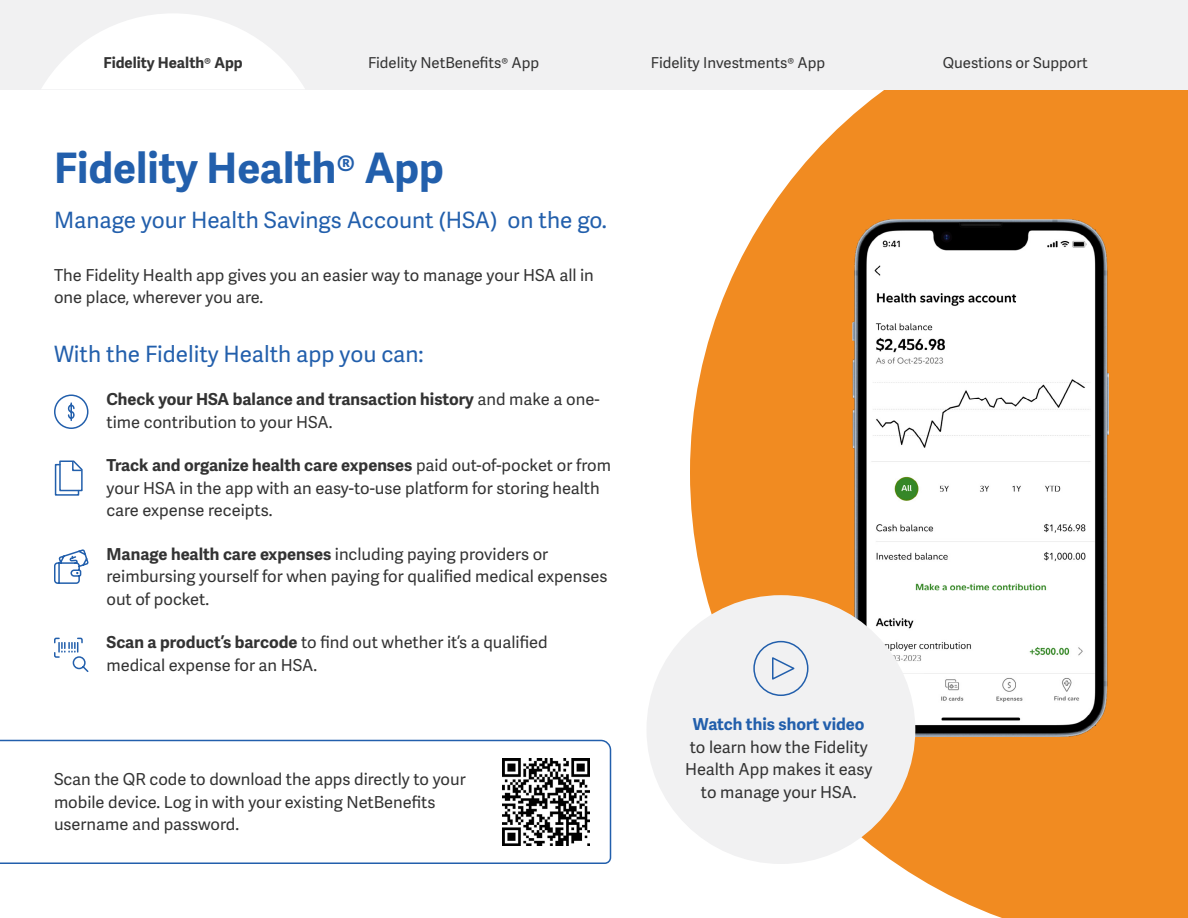
<style>
.page{position:relative;width:1188px;height:918px;background:#fff}
.page>*{position:absolute;margin:0;border:0;box-sizing:border-box;transform-origin:0 0}
.t1{font:700 42px "Adelle Sans";color:#225fac}
.t2{font:22.5px "Adelle Sans";color:#225fac}
.t3{font:16.5px/22.5px "Adelle Sans";color:#333}
.t4{font:700 16.5px/22.5px "Adelle Sans";color:#333}
.t5{font:700 16.5px "Adelle Sans";color:#225fac}
.t6{font:15px "Adelle Sans";color:#333}
.t7{font:700 15px "Adelle Sans";color:#333}
.s1{font-weight:400}
.s2{font-weight:700}
</style>
<div class="page">
<svg style="left:690px;top:89px;width:498px;height:829px;fill:#f18b21"></svg>
<div style="left:0;top:0;width:1188px;height:89px;background:#f1f1f2"></div>
<svg style="left:42px;top:14px;width:263px;height:75px"></svg>
<div style="left:54px;top:394px;width:34px;height:35px;border:2px solid #225fac;border-radius:50%"></div>
<svg style="left:67px;top:402px;width:8px;height:19px"></svg>
<svg style="left:54px;top:460px;width:29px;height:36px"></svg>
<svg style="left:54px;top:549px;width:35px;height:35px"></svg>
<svg style="left:54px;top:637px;width:35px;height:35px"></svg>
<img style="left:852px;top:219px;width:257px;height:518px">
<div style="left:646px;top:595px;width:269px;height:269px;background:#f1f1f2;border-radius:50%"></div>
<svg style="left:753px;top:640px;width:56px;height:56px"></svg>
<svg style="left:0;top:739px;width:612px;height:125px"></svg>
<p class="t7" style="left:103px;top:54px;width:141px">Fidelity Health® App</p>
<p class="t6" style="left:368px;top:54px;width:173px">Fidelity NetBenefits® App</p>
<p class="t6" style="left:943px;top:54px;width:146px">Questions or Support</p>
<p class="t6" style="left:651px;top:54px;width:176px">Fidelity Investments® App</p>
<h1 class="t1" style="left:54px;top:143px;width:392px">Fidelity Health® App</h1>
<h2 class="t2" style="left:54px;top:207px;width:554px">Manage your Health Savings Account (HSA) on the go.</h2>
<p class="t3" style="left:54px;top:264px;width:541px">The Fidelity Health app gives you an easier way to manage your HSA all in one place, wherever you are.</p>
<h2 class="t2" style="left:54px;top:341px;width:371px">With the Fidelity Health app you can:</h2>
<p class="t4" style="left:106px;top:388px;width:495px">Check your HSA balance and transaction history <span class="s1">and make a one&shy;time contribution to your HSA.</span></p>
<p class="t3" style="left:106px;top:455px;width:506px"><span class="s2">Track and organize health care expenses</span> paid out-of-pocket or from your HSA in the app with an easy-to-use platform for storing health care expense receipts.</p>
<p class="t3" style="left:106px;top:543px;width:503px"><span class="s2">Manage health care expenses</span> including paying providers or reimbursing yourself for when paying for qualified medical expenses out of pocket.</p>
<p class="t3" style="left:106px;top:632px;width:443px"><span class="s2">Scan a product’s barcode</span> to find out whether it’s a qualified medical expense for an HSA.</p>
<p class="t3" style="left:54px;top:769px;width:413px">Scan the QR code to download the apps directly to your mobile device. Log in with your existing NetBenefits username and password.</p>
<p class="t5" style="left:693px;top:715px;width:173px">Watch this short video</p>
<p class="t3" style="left:685px;top:736px;width:189px;text-align:center">to learn how the Fidelity<br>Health App makes it easy to manage your HSA.</p>
</div>
